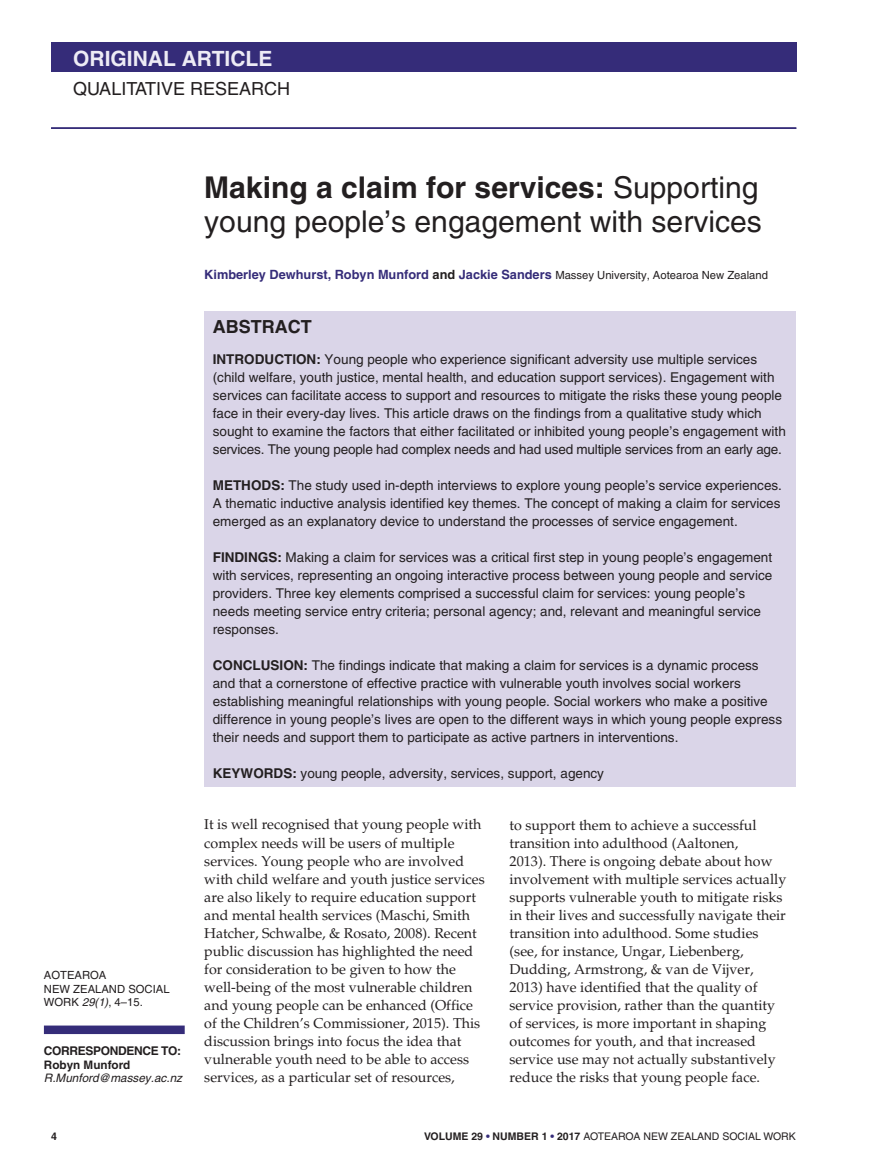
<style>
.page{position:relative;width:881px;height:1170px;background:#fff}
.page>*{position:absolute;margin:0;border:0;box-sizing:border-box;transform-origin:0 0}
.t1{font:30px/34.5px "Helvetica";color:#231f20}
.t2{font:700 21px "Helvetica";color:#edebf5}
.t3{font:18px "Helvetica";color:#231f20}
.t4{font:700 18px "Helvetica";color:#231f20}
.t5{font:14.25px/18px "Palatino";color:#231f20}
.t6{font:13.5px/18px "Helvetica";color:#231f20}
.t7{font:700 12.75px "Helvetica";color:#352c79}
.t8{font:700 12px "Helvetica";letter-spacing:-.03em;color:#231f20}
.t9{font:italic 11.7px "Helvetica";color:#231f20}
.t10{font:700 11.7px "Helvetica";color:#231f20}
.t11{font:11.25px/13.5px "Helvetica";color:#231f20}
.t12{font:10.5px "Helvetica";color:#231f20}
.t13{font:700 10.5px "Helvetica";color:#231f20}
.s1{font-weight:700}
.s2{color:#231f20}
.s3{font-weight:400;font-size:11.25px;color:#231f20}
.s4{font-style:italic}
.s5{font-weight:700;color:#352c79}
</style>
<div class="page">
<div style="left:51px;top:43px;width:745px;height:29px;background:#352c79"></div>
<hr style="left:51px;top:127px;width:745px;height:2px;background:#352c79">
<div style="left:204px;top:311px;width:591px;height:475px;background:#dad5e8"></div>
<div style="left:44px;top:1025px;width:141px;height:8px;background:#352c79"></div>
<h2 class="t2" style="left:73px;top:50px;width:201px">ORIGINAL ARTICLE</h2>
<h3 class="t3" style="left:73px;top:82px;width:218px">QUALITATIVE RESEARCH</h3>
<h1 class="t1" style="left:204px;top:173px;width:558px"><span class="s1">Making a claim for services:</span> Supporting young people’s engagement with services</h1>
<p class="t7" style="left:204px;top:269px;width:565px">Kimberley Dewhurst, Robyn Munford <span class="s2">and</span> Jackie Sanders <span class="s3">Massey University, Aotearoa New Zealand</span></p>
<p class="t11" style="left:44px;top:969px;width:127px">AOTEAROA<br>NEW ZEALAND SOCIAL<br>WORK <span class="s4">29(1)</span>, 4–15.</p>
<p class="t8" style="left:44px;top:1046px;width:139px">CORRESPONDENCE TO:</p>
<p class="t10" style="left:44px;top:1060px;width:88px">Robyn Munford</p>
<p class="t9" style="left:44px;top:1073px;width:140px">R.Munford@massey.ac.nz</p>
<h3 class="t4" style="left:213px;top:320px;width:100px">ABSTRACT</h3>
<p class="t6" style="left:213px;top:351px;width:574px"><span class="s1">INTRODUCTION:</span> Young people who experience significant adversity use multiple services (child welfare, youth justice, mental health, and education support services). Engagement with services can facilitate access to support and resources to mitigate the risks these young people face in their every-day lives. This article draws on the findings from a qualitative study which sought to examine the factors that either facilitated or inhibited young people’s engagement with services. The young people had complex needs and had used multiple services from an early age.</p>
<p class="t6" style="left:213px;top:477px;width:570px;text-align:justify"><span class="s1">METHODS:</span> The study used in-depth interviews to explore young people’s service experiences.<br>A thematic inductive analysis identified key themes. The concept of making a claim for services emerged as an explanatory device to understand the processes of service engagement.</p>
<p class="t6" style="left:213px;top:549px;width:561px"><span class="s1">FINDINGS:</span> Making a claim for services was a critical first step in young people’s engagement with services, representing an ongoing interactive process between young people and service providers. Three key elements comprised a successful claim for services: young people’s needs meeting service entry criteria; personal agency; and, relevant and meaningful service responses.</p>
<p class="t6" style="left:213px;top:657px;width:570px"><span class="s1">CONCLUSION:</span> The findings indicate that making a claim for services is a dynamic process and that a cornerstone of effective practice with vulnerable youth involves social workers establishing meaningful relationships with young people. Social workers who make a positive difference in young people’s lives are open to the different ways in which young people express their needs and support them to participate as active partners in interventions.</p>
<p class="t6" style="left:213px;top:765px;width:392px"><span class="s1">KEYWORDS:</span> young people, adversity, services, support, agency</p>
<p class="t5" style="left:204px;top:817px;width:282px">It is well recognised that young people with complex needs will be users of multiple services. Young people who are involved with child welfare and youth justice services are also likely to require education support and mental health services (Maschi, Smith Hatcher, Schwalbe, &amp; Rosato, 2008). Recent public discussion has highlighted the need for consideration to be given to how the well-being of the most vulnerable children and young people can be enhanced (Office of the Children’s Commissioner, 2015). This discussion brings into focus the idea that vulnerable youth need to be able to access services, as a particular set of resources,</p>
<p class="t5" style="left:509px;top:817px;width:278px">to support them to achieve a successful transition into adulthood (Aaltonen,<br>2013). There is ongoing debate about how involvement with multiple services actually supports vulnerable youth to mitigate risks in their lives and successfully navigate their transition into adulthood. Some studies (see, for instance, Ungar, Liebenberg, Dudding, Armstrong, &amp; van de Vijver, 2013) have identified that the quality of service provision, rather than the quantity of services, is more important in shaping outcomes for youth, and that increased service use may not actually substantively reduce the risks that young people face.</p>
<p class="t13" style="left:51px;top:1132px;width:7px">4</p>
<p class="t12" style="left:424px;top:1132px;width:373px"><span class="s1">VOLUME 29</span> <span class="s5">•</span> <span class="s1">NUMBER 1</span> <span class="s5">•</span> <span class="s1">2017</span> AOTEAROA NEW ZEALAND SOCIAL WORK</p>
</div>
